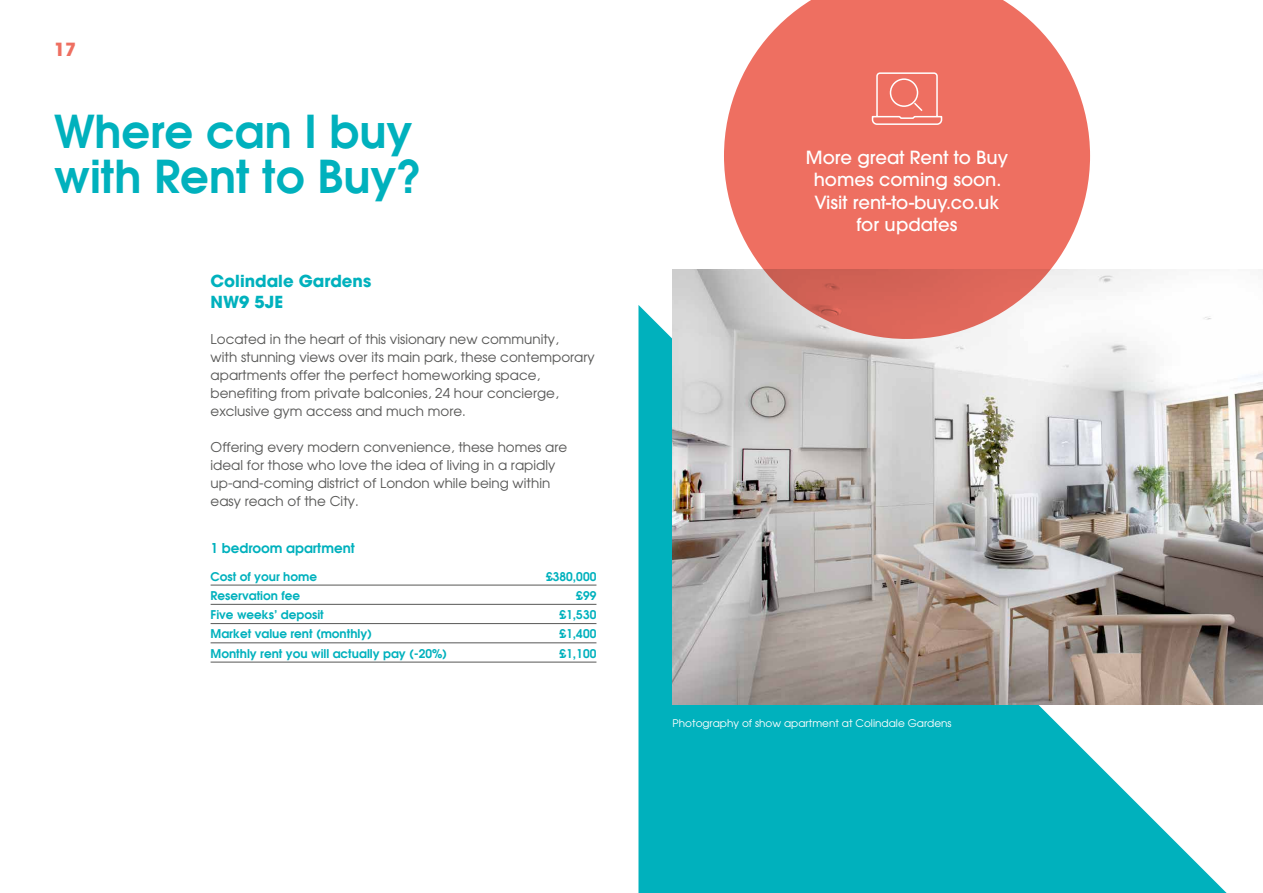
<style>
.page{position:relative;width:1263px;height:893px;background:#fff}
.page>*{position:absolute;margin:0;border:0;box-sizing:border-box;transform-origin:0 0}
.t1{font:600 45.15px/45.2px "Avant Garde";color:#00b1bd}
.t2{font:500 18px/22.5px "ITC Avant Garde Pro";color:#fff;text-align:center}
.t3{font:700 18px "Avant Garde LT";color:#ee6f61}
.t4{font:700 16.5px/21px "Avant Garde LT";color:#00b1bd}
.t5{font:13.5px/18px "Avant Garde";color:#575756}
.t6{font:600 13.5px "Avant Garde";color:#00b1bd}
.t7{font:600 12px "Avant Garde";color:#00b1bd}
.t8{font:10.5px "Avant Garde";color:#fff}
</style>
<div class="page">
<svg style="left:638px;top:305px;width:589px;height:588px;background:#25bcc6"></svg>
<img style="left:673px;top:269px;width:590px;height:436px">
<hr style="left:211px;top:585px;width:385px;height:1px;background:#575756">
<hr style="left:211px;top:604px;width:385px;height:1px;background:#575756">
<hr style="left:211px;top:623px;width:385px;height:1px;background:#575756">
<hr style="left:211px;top:643px;width:385px;height:1px;background:#575756">
<hr style="left:211px;top:662px;width:385px;height:1px;background:#575756">
<svg style="left:724px;top:0;width:366px;height:339px;background:#eb857a"></svg>
<svg style="left:871px;top:72px;width:72px;height:54px;background:#f08478"></svg>
<h2 class="t3" style="left:54px;top:38px;width:24px">17</h2>
<h1 class="t1" style="left:54px;top:108px;width:369px">Where can I buy with Rent to Buy?</h1>
<p class="t4" style="left:211px;top:270px;width:162px">Colindale Gardens<br>NW9 5JE</p>
<p class="t5" style="left:211px;top:329px;width:386px">Located in the heart of this visionary new community,<br>with stunning views over its main park, these contemporary apartments offer the perfect homeworking space, benefiting from private balconies, 24 hour concierge, exclusive gym access and much more.</p>
<p class="t5" style="left:211px;top:437px;width:358px">Offering every modern convenience, these homes are ideal for those who love the idea of living in a rapidly up-and-coming district of London while being within easy reach of the City.</p>
<p class="t6" style="left:211px;top:539px;width:146px">1 bedroom apartment</p>
<p class="t7" style="left:211px;top:568px;width:108px">Cost of your home</p>
<p class="t7" style="left:546px;top:568px;width:52px">£380,000</p>
<p class="t7" style="left:211px;top:588px;width:91px">Reservation fee</p>
<p class="t7" style="left:576px;top:588px;width:22px">£99</p>
<p class="t7" style="left:211px;top:607px;width:115px">Five weeks’ deposit</p>
<p class="t7" style="left:559px;top:607px;width:38px">£1,530</p>
<p class="t7" style="left:211px;top:626px;width:163px">Market value rent (monthly)</p>
<p class="t7" style="left:559px;top:626px;width:38px">£1,400</p>
<p class="t7" style="left:211px;top:645px;width:238px">Monthly rent you will actually pay (-20%)</p>
<p class="t7" style="left:559px;top:645px;width:38px">£1,100</p>
<h2 class="t2" style="left:806px;top:146px;width:204px">More great Rent to Buy homes coming soon.<br>Visit rent-to-buy.co.uk for updates</h2>
<p class="t8" style="left:673px;top:717px;width:281px">Photography of show apartment at Colindale Gardens</p>
</div>
